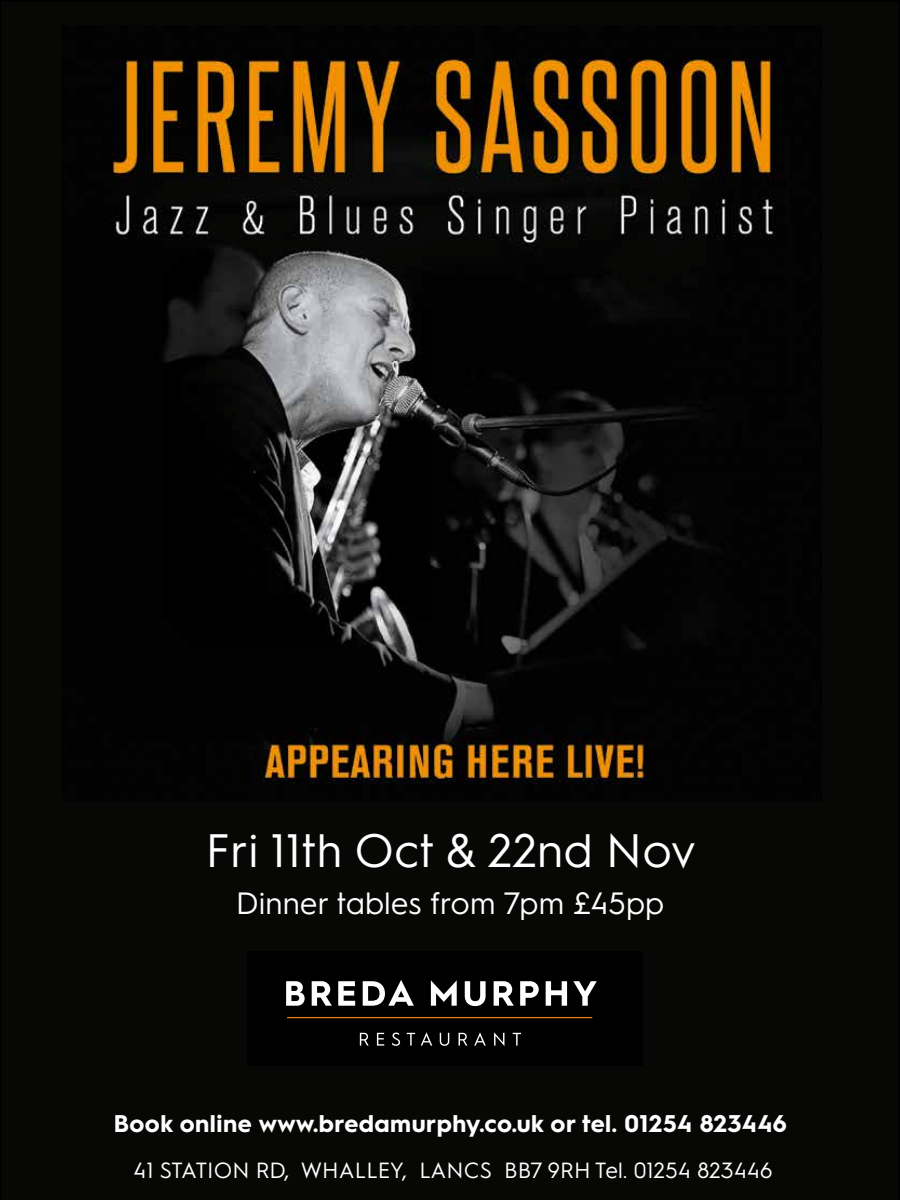
<style>
.page{position:relative;width:900px;height:1200px;background:#070705}
.page>*{position:absolute;margin:0;border:0;box-sizing:border-box;transform-origin:0 0}
.t1{font:47.1px "Hurme Geometric Sans 1";color:#fff}
.t2{font:30.9px "Hurme Geometric Sans 1";color:#fff}
.t3{font:700 24.3px "Hurme Geometric Sans 1";letter-spacing:.02em;color:#fff}
.t4{font:22.05px "Hurme Geometric Sans 1";color:#fff}
</style>
<div class="page">
<div style="left:18px;top:643px;width:777px;height:333px;background:#070705"></div>
<img style="left:62px;top:26px;width:760px;height:776px">
<div style="left:247px;top:951px;width:395px;height:115px;background:#000"></div>
<svg style="left:286px;top:981px;width:19px;height:25px"></svg>
<svg style="left:312px;top:981px;width:20px;height:25px"></svg>
<svg style="left:338px;top:981px;width:17px;height:25px"></svg>
<svg style="left:363px;top:980px;width:51px;height:26px"></svg>
<svg style="left:431px;top:980px;width:26px;height:26px"></svg>
<svg style="left:465px;top:981px;width:21px;height:25px"></svg>
<svg style="left:494px;top:981px;width:20px;height:25px"></svg>
<svg style="left:520px;top:981px;width:19px;height:25px"></svg>
<svg style="left:546px;top:981px;width:21px;height:25px"></svg>
<svg style="left:573px;top:981px;width:24px;height:25px"></svg>
<svg style="left:360px;top:1033px;width:9px;height:13px"></svg>
<svg style="left:377px;top:1033px;width:7px;height:13px"></svg>
<svg style="left:392px;top:1033px;width:8px;height:13px"></svg>
<svg style="left:407px;top:1033px;width:8px;height:13px"></svg>
<svg style="left:421px;top:1032px;width:11px;height:14px"></svg>
<svg style="left:440px;top:1033px;width:9px;height:13px"></svg>
<svg style="left:459px;top:1033px;width:8px;height:13px"></svg>
<svg style="left:474px;top:1032px;width:12px;height:14px"></svg>
<svg style="left:494px;top:1032px;width:10px;height:14px"></svg>
<svg style="left:513px;top:1033px;width:8px;height:13px"></svg>
<hr style="left:287px;top:1017px;width:305px;height:1px;background:#f07d1a">
<h1 class="t1" style="left:206px;top:818px;width:492px">Fri 11th Oct &amp; 22nd Nov</h1>
<p class="t2" style="left:236px;top:882px;width:430px">Dinner tables from 7pm £45pp</p>
<p class="t3" style="left:114px;top:1106px;width:675px">Book online www.bredamurphy.co.uk or tel. 01254 823446</p>
<p class="t4" style="left:133px;top:1155px;width:641px">41 STATION RD, WHALLEY, LANCS BB7 9RH Tel. 01254 823446</p>
</div>
